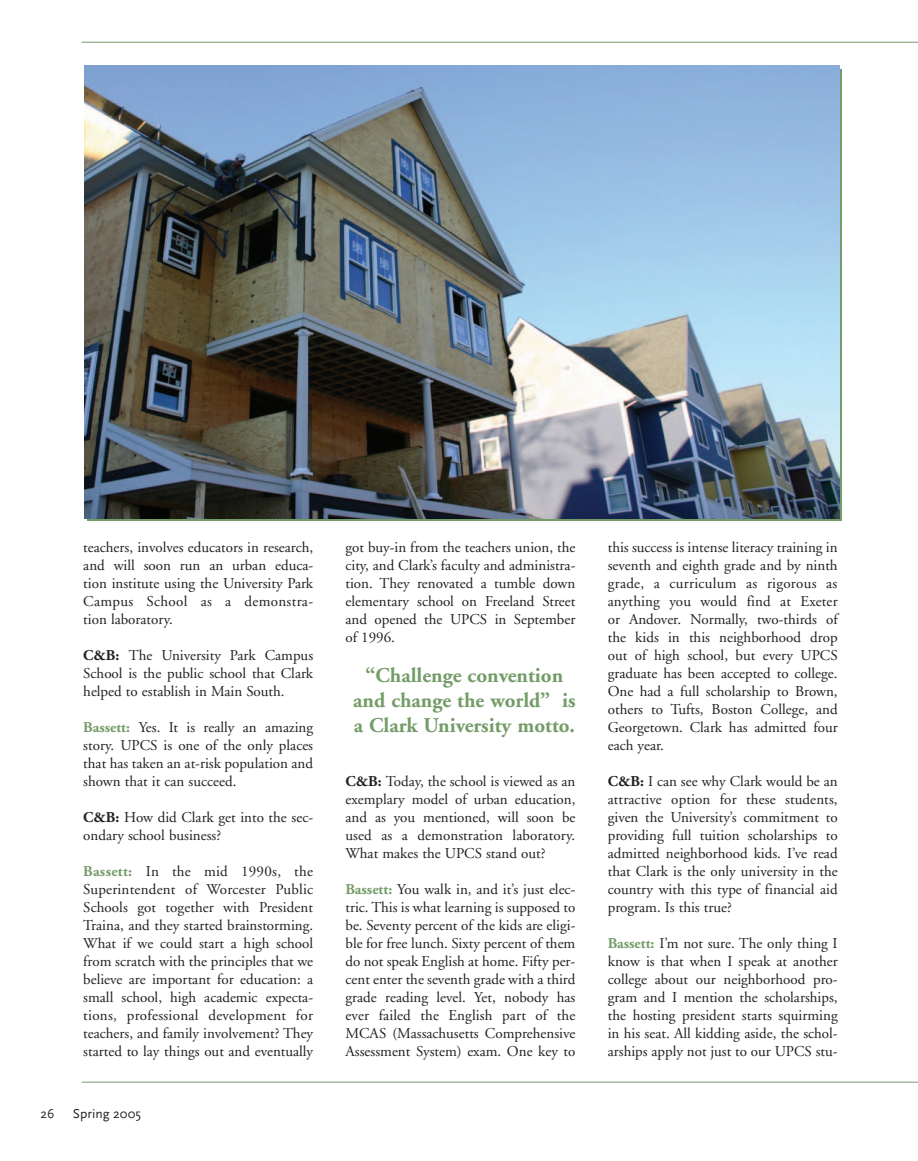
<style>
.page{position:relative;width:918px;height:1161px;background:#fff}
.page>*{position:absolute;margin:0;border:0;box-sizing:border-box;transform-origin:0 0}
.t1{font:700 21px/25.2px "Adobe Garamond";color:#749c68;text-align:center}
.t2{font:15px/18px "Adobe Garamond";color:#231f20;text-align:justify}
.t3{font:13.5px "Scala Sans";color:#231f20}
.s1{font-weight:700}
.s2{font-weight:700;color:#749c68}
</style>
<div class="page">
<img style="left:84px;top:65px;width:755px;height:454px">
<hr style="left:81px;top:42px;width:837px;height:1px;background:#749c68">
<hr style="left:82px;top:1082px;width:836px;height:1px;background:#749c68">
<p class="t2" style="left:83px;top:539px;width:231px">teachers, involves educators in research, and will soon run an urban educa&shy;tion institute using the University Park Campus School as a demonstra&shy;tion laboratory.</p>
<p class="t2" style="left:83px;top:647px;width:231px"><span class="s1">C&amp;B:</span> The University Park Campus School is the public school that Clark helped to establish in Main South.</p>
<p class="t2" style="left:83px;top:719px;width:231px"><span class="s2">Bassett:</span> Yes. It is really an amazing story. UPCS is one of the only places that has taken an at-risk population and shown that it can succeed.</p>
<p class="t2" style="left:83px;top:809px;width:231px"><span class="s1">C&amp;B:</span> How did Clark get into the sec&shy;ondary school business?</p>
<p class="t2" style="left:83px;top:863px;width:231px"><span class="s2">Bassett:</span> In the mid 1990s, the Superintendent of Worcester Public Schools got together with President Traina, and they started brainstorming.<br>What if we could start a high school from scratch with the principles that we believe are important for education: a small school, high academic expecta&shy;tions, professional development for teachers, and family involvement? They started to lay things out and eventually</p>
<p class="t3" style="left:40px;top:1106px;width:16px">26</p>
<p class="t3" style="left:73px;top:1105px;width:69px">Spring 2005</p>
<p class="t2" style="left:346px;top:539px;width:231px">got buy-in from the teachers union, the city, and Clark’s faculty and administra&shy;tion. They renovated a tumble down elementary school on Freeland Street and opened the UPCS in September of 1996.</p>
<h1 class="t1" style="left:353px;top:664px;width:224px">“Challenge convention and change the world” is a Clark University motto.</h1>
<p class="t2" style="left:346px;top:773px;width:231px"><span class="s1">C&amp;B:</span> Today, the school is viewed as an exemplary model of urban education, and as you mentioned, will soon be used as a demonstration laboratory.<br>What makes the UPCS stand out?</p>
<p class="t2" style="left:346px;top:881px;width:231px"><span class="s2">Bassett:</span> You walk in, and it’s just elec&shy;tric. This is what learning is supposed to be. Seventy percent of the kids are eligi&shy;ble for free lunch. Sixty percent of them do not speak English at home. Fifty per&shy;cent enter the seventh grade with a third grade reading level. Yet, nobody has ever failed the English part of the MCAS (Massachusetts Comprehensive Assessment System) exam. One key to</p>
<p class="t2" style="left:608px;top:539px;width:231px">this success is intense literacy training in seventh and eighth grade and by ninth grade, a curriculum as rigorous as anything you would find at Exeter or Andover. Normally, two-thirds of the kids in this neighborhood drop out of high school, but every UPCS graduate has been accepted to college.<br>One had a full scholarship to Brown, others to Tufts, Boston College, and Georgetown. Clark has admitted four each year.</p>
<p class="t2" style="left:608px;top:773px;width:231px"><span class="s1">C&amp;B:</span> I can see why Clark would be an attractive option for these students, given the University’s commitment to providing full tuition scholarships to admitted neighborhood kids. I’ve read that Clark is the only university in the country with this type of financial aid program. Is this true?</p>
<p class="t2" style="left:608px;top:935px;width:231px"><span class="s2">Bassett:</span> I’m not sure. The only thing I know is that when I speak at another college about our neighborhood pro&shy;gram and I mention the scholarships, the hosting president starts squirming in his seat. All kidding aside, the schol&shy;arships apply not just to our UPCS stu-</p>
</div>
